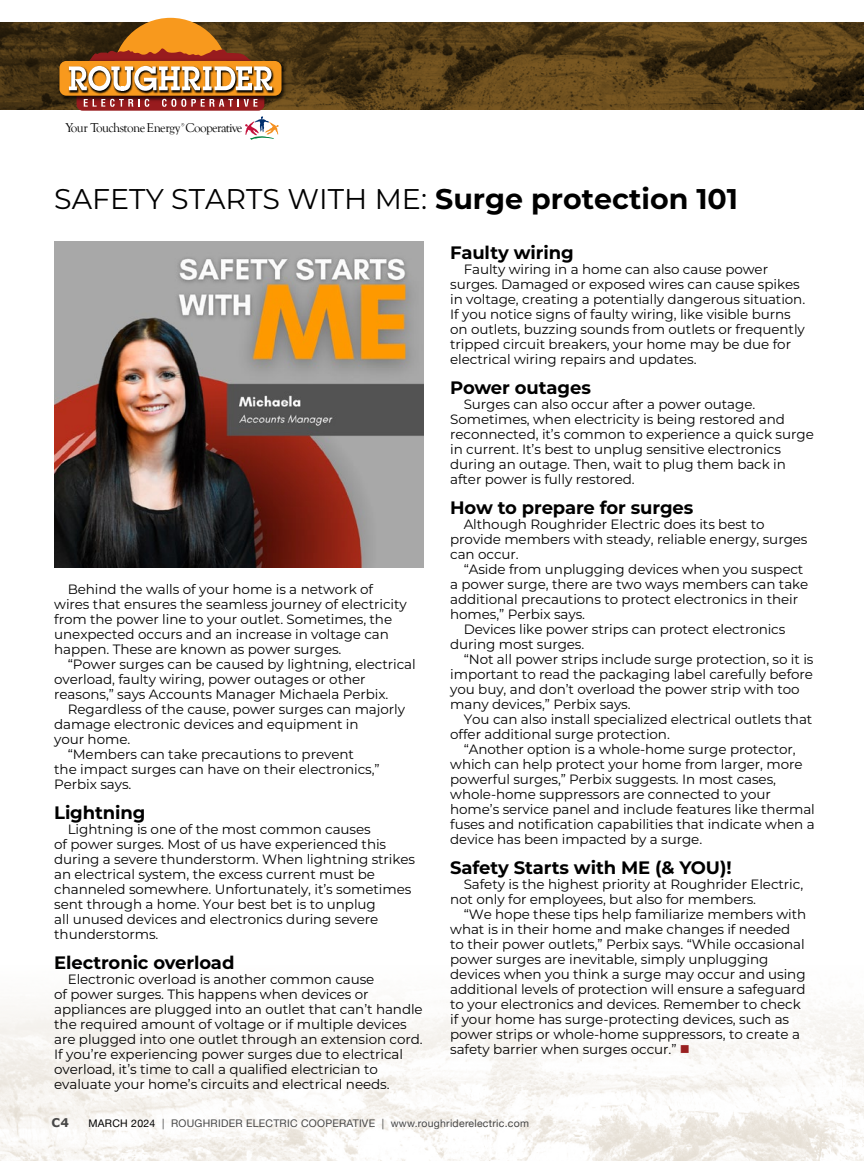
<style>
.page{position:relative;width:864px;height:1161px;background:#fff}
.page>*{position:absolute;margin:0;border:0;box-sizing:border-box;transform-origin:0 0}
.t1{font:28.5px "Montserrat";color:#000}
.t2{font:700 18px "Montserrat";letter-spacing:-.005em;color:#000}
.t3{font:13.5px/15px "Montserrat";letter-spacing:-.005em;color:#000}
.t4{font:13.2px "Goudy Old Style T";letter-spacing:-.05em;color:#000}
.t5{font:700 12px "Verdana";color:#474747}
.t6{font:10.5px "Helvetica Neue";letter-spacing:.025em;color:#474747}
.s1{font-weight:700}
.s2{color:#992020}
.s3{color:#000}
</style>
<div class="page">
<img style="left:0;top:1002px;width:864px;height:159px">
<img style="left:54px;top:241px;width:369px;height:327px">
<img style="left:0;top:22px;width:864px;height:88px">
<div style="left:77px;top:76px;width:187px;height:35px;background:#981b1e;border-radius:6px"></div>
<img style="left:56px;top:58px;width:233px;height:45px">
<div style="left:59px;top:61px;width:223px;height:35px;background:#f8991d;border-radius:7px"></div>
<svg style="left:84px;top:99px;width:65px;height:8px"></svg>
<svg style="left:162px;top:99px;width:95px;height:8px"></svg>
<img style="left:68px;top:66px;width:207px;height:28px">
<svg style="left:69px;top:18px;width:203px;height:73px"></svg>
<svg style="left:245px;top:116px;width:34px;height:24px"></svg>
<p class="t4" style="left:66px;top:120px;width:178px">Your TouchstoneEnergy Cooperative</p>
<h1 class="t1" style="left:54px;top:179px;width:685px">SAFETY STARTS WITH ME: <span class="s1">Surge protection 101</span></h1>
<p class="t3" style="left:54px;top:581px;width:354px;text-indent:14px">Behind the walls of your home is a network of wires that ensures the seamless journey of electricity from the power line to your outlet. Sometimes, the unexpected occurs and an increase in voltage can happen. These are known as power surges.</p>
<p class="t3" style="left:54px;top:656px;width:363px;text-indent:14px">“Power surges can be caused by lightning, electrical overload, faulty wiring, power outages or other reasons,” says Accounts Manager Michaela Perbix.</p>
<p class="t3" style="left:68px;top:701px;width:339px">Regardless of the cause, power surges can majorly</p>
<p class="t3" style="left:54px;top:716px;width:306px">damage electronic devices and equipment in</p>
<p class="t3" style="left:54px;top:731px;width:78px">your home.</p>
<p class="t3" style="left:68px;top:746px;width:288px">“Members can take precautions to prevent</p>
<p class="t3" style="left:54px;top:761px;width:327px">the impact surges can have on their electronics,”</p>
<p class="t3" style="left:54px;top:776px;width:79px">Perbix says.</p>
<h2 class="t2" style="left:54px;top:800px;width:93px">Lightning</h2>
<p class="t3" style="left:54px;top:821px;width:362px;text-indent:14px">Lightning is one of the most common causes<br>of power surges. Most of us have experienced this during a severe thunderstorm. When lightning strikes an electrical system, the excess current must be channeled somewhere. Unfortunately, it’s sometimes sent through a home. Your best bet is to unplug<br>all unused devices and electronics during severe thunderstorms.</p>
<h2 class="t2" style="left:54px;top:950px;width:182px">Electronic overload</h2>
<p class="t3" style="left:54px;top:971px;width:370px;text-indent:14px">Electronic overload is another common cause<br>of power surges. This happens when devices or appliances are plugged into an outlet that can’t handle the required amount of voltage or if multiple devices are plugged into one outlet through an extension cord.<br>If you’re experiencing power surges due to electrical overload, it’s time to call a qualified electrician to evaluate your home’s circuits and electrical needs.</p>
<h2 class="t2" style="left:450px;top:239px;width:125px">Faulty wiring</h2>
<p class="t3" style="left:450px;top:261px;width:356px;text-indent:14px">Faulty wiring in a home can also cause power surges. Damaged or exposed wires can cause spikes in voltage, creating a potentially dangerous situation.<br>If you notice signs of faulty wiring, like visible burns on outlets, buzzing sounds from outlets or frequently tripped circuit breakers, your home may be due for electrical wiring repairs and updates.</p>
<h2 class="t2" style="left:450px;top:374px;width:142px">Power outages</h2>
<p class="t3" style="left:450px;top:396px;width:365px;text-indent:14px">Surges can also occur after a power outage.<br>Sometimes, when electricity is being restored and reconnected, it’s common to experience a quick surge in current. It’s best to unplug sensitive electronics during an outage. Then, wait to plug them back in after power is fully restored.</p>
<h2 class="t2" style="left:450px;top:494px;width:245px">How to prepare for surges</h2>
<p class="t3" style="left:450px;top:516px;width:359px;text-indent:14px">Although Roughrider Electric does its best to provide members with steady, reliable energy, surges can occur.</p>
<p class="t3" style="left:464px;top:561px;width:341px">“Aside from unplugging devices when you suspect</p>
<p class="t3" style="left:450px;top:576px;width:360px">a power surge, there are two ways members can take</p>
<p class="t3" style="left:450px;top:591px;width:349px">additional precautions to protect electronics in their</p>
<p class="t3" style="left:450px;top:606px;width:136px">homes,” Perbix says.</p>
<p class="t3" style="left:464px;top:621px;width:323px">Devices like power strips can protect electronics</p>
<p class="t3" style="left:450px;top:636px;width:136px">during most surges.</p>
<p class="t3" style="left:464px;top:651px;width:351px">“Not all power strips include surge protection, so it is</p>
<p class="t3" style="left:450px;top:666px;width:364px">important to read the packaging label carefully before</p>
<p class="t3" style="left:450px;top:681px;width:351px">you buy, and don’t overload the power strip with too</p>
<p class="t3" style="left:450px;top:696px;width:182px">many devices,” Perbix says.</p>
<p class="t3" style="left:464px;top:711px;width:350px">You can also install specialized electrical outlets that</p>
<p class="t3" style="left:450px;top:726px;width:221px">offer additional surge protection.</p>
<p class="t3" style="left:464px;top:741px;width:334px">“Another option is a whole-home surge protector,</p>
<p class="t3" style="left:450px;top:756px;width:354px">which can help protect your home from larger, more</p>
<p class="t3" style="left:450px;top:771px;width:327px">powerful surges,” Perbix suggests. In most cases,</p>
<p class="t3" style="left:450px;top:786px;width:322px">whole-home suppressors are connected to your</p>
<p class="t3" style="left:450px;top:801px;width:366px">home’s service panel and include features like thermal</p>
<p class="t3" style="left:450px;top:816px;width:366px">fuses and notification capabilities that indicate when a</p>
<p class="t3" style="left:450px;top:831px;width:253px">device has been impacted by a surge.</p>
<h2 class="t2" style="left:450px;top:854px;width:283px">Safety Starts with ME (&amp; YOU)!</h2>
<p class="t3" style="left:450px;top:876px;width:355px;text-indent:14px">Safety is the highest priority at Roughrider Electric, not only for employees, but also for members.</p>
<p class="t3" style="left:450px;top:906px;width:358px;text-indent:14px">“We hope these tips help familiarize members with what is in their home and make changes if needed to their power outlets,” Perbix says. “While occasional power surges are inevitable, simply unplugging devices when you think a surge may occur and using additional levels of protection will ensure a safeguard to your electronics and devices. Remember to check if your home has surge-protecting devices, such as power strips or whole-home suppressors, to create a safety barrier when surges occur.” <span class="s2">■</span></p>
<p class="t5" style="left:52px;top:1114px;width:19px">C4</p>
<p class="t6" style="left:88px;top:1115px;width:442px"><span class="s3">MARCH 2024</span> | ROUGHRIDER ELECTRIC COOPERATIVE | www.roughriderelectric.com</p>
</div>
